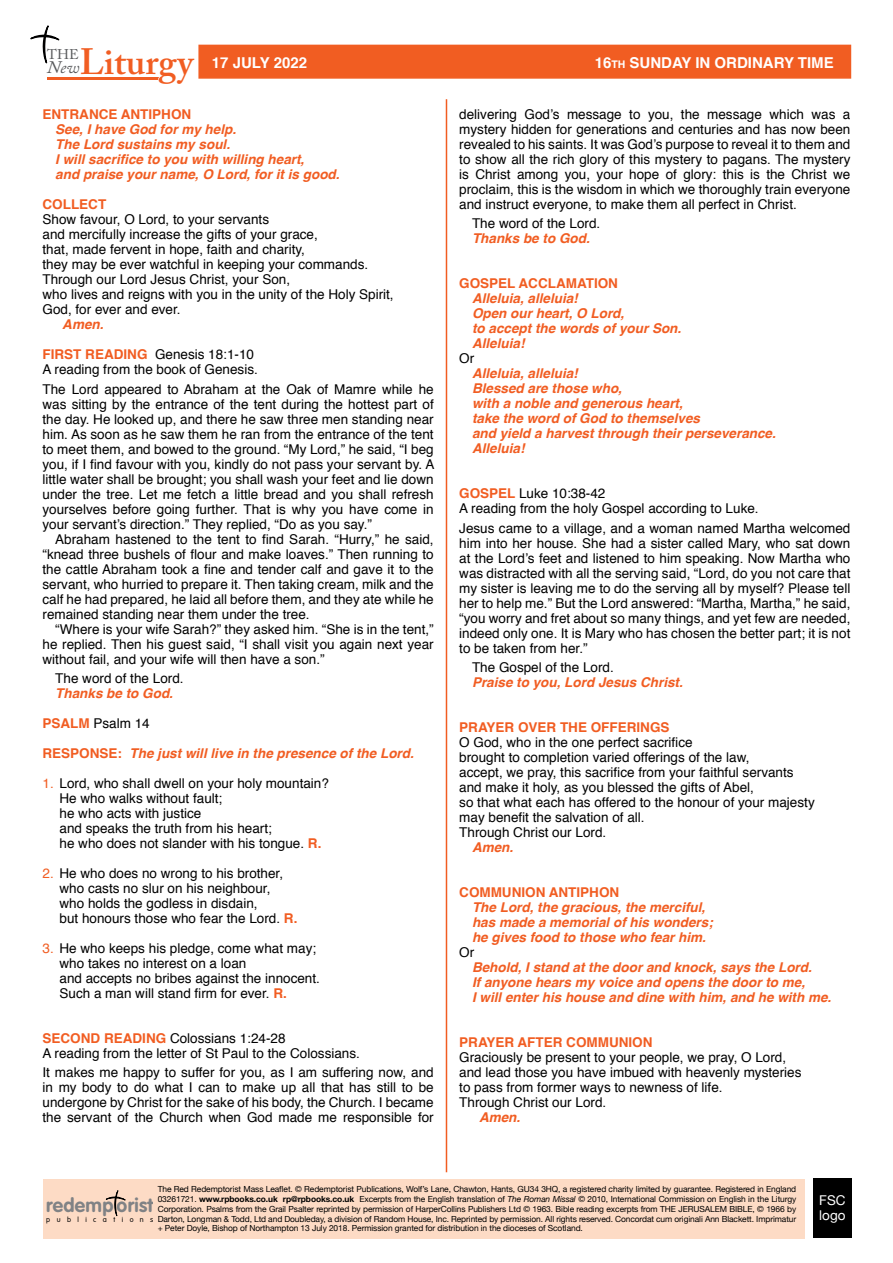
<style>
.page{position:relative;width:893px;height:1263px;background:#fff}
.page>*{position:absolute;margin:0;border:0;box-sizing:border-box;transform-origin:0 0}
.t1{font:600 36.45px "Adobe Caslon Pro";color:#f15d22}
.t2{font:700 19.35px "VAG Rounded";letter-spacing:.015em;color:#808285}
.t3{font:italic 17.55px "Adobe Caslon Pro";color:#58595b}
.t4{font:700 15px "Helvetica";color:#fff}
.t5{font:13.95px "Adobe Caslon Pro";color:#58595b}
.t6{font:13.5px/15px "Helvetica";color:#000}
.t7{font:italic 700 13.5px/15px "Helvetica";color:#f15d22}
.t8{font:700 13.5px "Helvetica";color:#f15d22}
.t9{font:13.5px/15px "Helvetica Neue";color:#fff}
.t10{font:8.4px/9.8px "Helvetica Neue";letter-spacing:-.01em;color:#000;text-align:justify}
.t11{font:300 7.2px "VAG Rounded";letter-spacing:.9em;color:#000}
.s1{font-size:10.5px}
.s2{font-weight:700;color:#f15d22}
.s3{font-style:normal}
.s4{color:#f15d22}
.s5{font-weight:700}
.s6{font-style:italic}
</style>
<div class="page">
<div style="left:198px;top:45px;width:653px;height:34px;background:#f15d22;border:2px solid #f15d22"></div>
<hr style="left:446px;top:99px;width:1px;height:1073px;background:#f15d22">
<hr style="left:47px;top:77px;width:115px;height:3px;background:#f15d22">
<svg style="left:30px;top:25px;width:30px;height:39px"></svg>
<div style="left:43px;top:1179px;width:762px;height:60px;background:#fddbc5"></div>
<svg style="left:105px;top:1190px;width:21px;height:27px"></svg>
<div style="left:813px;top:1179px;width:38px;height:59px;background:#000"></div>
<h1 class="t1" style="left:80px;top:40px;width:115px">Liturgy</h1>
<p class="t4" style="left:212px;top:50px;width:97px">17 JULY 2022</p>
<p class="t4" style="left:595px;top:50px;width:241px">16<span class="s1">th</span> SUNDAY IN ORDINARY TIME</p>
<p class="t5" style="left:47px;top:46px;width:33px">THE</p>
<p class="t3" style="left:47px;top:57px;width:34px">New</p>
<p class="t8" style="left:43px;top:104px;width:150px">ENTRANCE ANTIPHON</p>
<p class="t7" style="left:55px;top:122px;width:286px">See, I have God for my help.<br>The Lord sustains my soul.<br>I will sacrifice to you with willing heart,<br>and praise your name, O Lord, for it is good.</p>
<p class="t8" style="left:43px;top:194px;width:65px">COLLECT</p>
<p class="t6" style="left:43px;top:212px;width:353px">Show favour, O Lord, to your servants<br>and mercifully increase the gifts of your grace,<br>that, made fervent in hope, faith and charity,<br>they may be ever watchful in keeping your commands.<br>Through our Lord Jesus Christ, your Son,<br>who lives and reigns with you in the unity of the Holy Spirit, God, for ever and ever.</p>
<p class="t7" style="left:62px;top:317px;width:43px">Amen.</p>
<p class="t6" style="left:43px;top:347px;width:217px"><span class="s2">FIRST READING</span> Genesis 18:1-10<br>A reading from the book of Genesis.</p>
<p class="t6" style="left:43px;top:382px;width:393px;text-align:justify">The Lord appeared to Abraham at the Oak of Mamre while he was sitting by the entrance of the tent during the hottest part of the day. He looked up, and there he saw three men standing near him. As soon as he saw them he ran from the entrance of the tent to meet them, and bowed to the ground. “My Lord,” he said, “I beg you, if I find favour with you, kindly do not pass your servant by. A little water shall be brought; you shall wash your feet and lie down under the tree. Let me fetch a little bread and you shall refresh yourselves before going further. That is why you have come in your servant’s direction.” They replied, “Do as you say.”</p>
<p class="t6" style="left:43px;top:532px;width:393px;text-align:justify;text-indent:13px">Abraham hastened to the tent to find Sarah. “Hurry,” he said, “knead three bushels of flour and make loaves.” Then running to the cattle Abraham took a fine and tender calf and gave it to the servant, who hurried to prepare it. Then taking cream, milk and the calf he had prepared, he laid all before them, and they ate while he remained standing near them under the tree.</p>
<p class="t6" style="left:43px;top:622px;width:393px;text-align:justify;text-indent:13px">“Where is your wife Sarah?” they asked him. “She is in the tent,” he replied. Then his guest said, “I shall visit you again next year without fail, and your wife will then have a son.”</p>
<p class="t6" style="left:55px;top:671px;width:130px">The word of the Lord.</p>
<p class="t7" style="left:55px;top:686px;width:119px">Thanks be to God.</p>
<p class="t6" style="left:43px;top:716px;width:109px"><span class="s2">PSALM</span> Psalm 14</p>
<p class="t7" style="left:43px;top:746px;width:373px"><span class="s3">RESPONSE:</span> The just will live in the presence of the Lord.</p>
<p class="t6" style="left:60px;top:776px;width:271px;text-indent:-17px"><span class="s4">1.</span> Lord, who shall dwell on your holy mountain?<br>He who walks without fault;<br>he who acts with justice<br>and speaks the truth from his heart;<br>he who does not slander with his tongue. <span class="s2">R.</span></p>
<p class="t6" style="left:60px;top:866px;width:239px;text-indent:-17px"><span class="s4">2.</span> He who does no wrong to his brother, who casts no slur on his neighbour, who holds the godless in disdain,<br>but honours those who fear the Lord. <span class="s2">R.</span></p>
<p class="t6" style="left:60px;top:941px;width:262px;text-indent:-17px"><span class="s4">3.</span> He who keeps his pledge, come what may; who takes no interest on a loan<br>and accepts no bribes against the innocent.<br>Such a man will stand firm for ever. <span class="s2">R.</span></p>
<p class="t6" style="left:43px;top:1031px;width:319px"><span class="s2">SECOND READING</span> Colossians 1:24-28<br>A reading from the letter of St Paul to the Colossians.</p>
<p class="t6" style="left:43px;top:1065px;width:393px;text-align:justify">It makes me happy to suffer for you, as I am suffering now, and in my body to do what I can to make up all that has still to be undergone by Christ for the sake of his body, the Church. I became the servant of the Church when God made me responsible for</p>
<p class="t6" style="left:459px;top:107px;width:393px;text-align:justify">delivering God’s message to you, the message which was a mystery hidden for generations and centuries and has now been revealed to his saints. It was God’s purpose to reveal it to them and to show all the rich glory of this mystery to pagans. The mystery is Christ among you, your hope of glory: this is the Christ we proclaim, this is the wisdom in which we thoroughly train everyone and instruct everyone, to make them all perfect in Christ.</p>
<p class="t6" style="left:472px;top:217px;width:130px">The word of the Lord.</p>
<p class="t7" style="left:472px;top:231px;width:119px">Thanks be to God.</p>
<p class="t8" style="left:459px;top:273px;width:160px">GOSPEL ACCLAMATION</p>
<p class="t7" style="left:472px;top:291px;width:211px">Alleluia, alleluia!<br>Open our heart, O Lord,<br>to accept the words of your Son.<br>Alleluia!</p>
<p class="t6" style="left:459px;top:352px;width:16px">Or</p>
<p class="t7" style="left:472px;top:366px;width:305px">Alleluia, alleluia!<br>Blessed are those who,<br>with a noble and generous heart,<br>take the word of God to themselves<br>and yield a harvest through their perseverance.<br>Alleluia!</p>
<p class="t6" style="left:459px;top:487px;width:301px"><span class="s2">GOSPEL</span> Luke 10:38-42<br>A reading from the holy Gospel according to Luke.</p>
<p class="t6" style="left:459px;top:521px;width:393px;text-align:justify">Jesus came to a village, and a woman named Martha welcomed him into her house. She had a sister called Mary, who sat down at the Lord’s feet and listened to him speaking. Now Martha who was distracted with all the serving said, “Lord, do you not care that my sister is leaving me to do the serving all by myself? Please tell her to help me.” But the Lord answered: “Martha, Martha,” he said, “you worry and fret about so many things, and yet few are needed, indeed only one. It is Mary who has chosen the better part; it is not to be taken from her.”</p>
<p class="t6" style="left:472px;top:660px;width:143px">The Gospel of the Lord.</p>
<p class="t7" style="left:472px;top:675px;width:212px">Praise to you, Lord Jesus Christ.</p>
<p class="t8" style="left:459px;top:716px;width:212px">PRAYER OVER THE OFFERINGS</p>
<p class="t6" style="left:459px;top:735px;width:357px">O God, who in the one perfect sacrifice<br>brought to completion varied offerings of the law,<br>accept, we pray, this sacrifice from your faithful servants and make it holy, as you blessed the gifts of Abel,<br>so that what each has offered to the honour of your majesty may benefit the salvation of all.<br>Through Christ our Lord.</p>
<p class="t7" style="left:472px;top:840px;width:43px">Amen.</p>
<p class="t8" style="left:459px;top:881px;width:161px">COMMUNION ANTIPHON</p>
<p class="t7" style="left:472px;top:900px;width:242px">The Lord, the gracious, the merciful, has made a memorial of his wonders; he gives food to those who fear him.</p>
<p class="t6" style="left:459px;top:945px;width:16px">Or</p>
<p class="t7" style="left:472px;top:960px;width:361px">Behold, I stand at the door and knock, says the Lord.<br>If anyone hears my voice and opens the door to me,<br>I will enter his house and dine with him, and he with me.</p>
<p class="t8" style="left:459px;top:1031px;width:195px">PRAYER AFTER COMMUNION</p>
<p class="t6" style="left:459px;top:1050px;width:344px">Graciously be present to your people, we pray, O Lord, and lead those you have imbued with heavenly mysteries to pass from former ways to newness of life.<br>Through Christ our Lord.</p>
<p class="t7" style="left:479px;top:1110px;width:43px">Amen.</p>
<p class="t10" style="left:158px;top:1185px;width:640px">The Red Redemptorist Mass Leaflet. © Redemptorist Publications, Wolf’s Lane, Chawton, Hants, GU34 3HQ, a registered charity limited by guarantee. Registered in England 03261721. <span class="s5">www.rpbooks.co.uk rp@rpbooks.co.uk</span> Excerpts from the English translation of <span class="s6">The Roman Missal</span> © 2010, International Commission on English in the Liturgy Corporation. Psalms from the Grail Psalter reprinted by permission of HarperCollins Publishers Ltd © 1963. Bible reading excerpts from THE JERUSALEM BIBLE, © 1966 by Darton, Longman &amp; Todd, Ltd and Doubleday, a division of Random House, Inc. Reprinted by permission. All rights reserved. Concordat cum originali Ann Blackett. Imprimatur + Peter Doyle, Bishop of Northampton 13 July 2018. Permission granted for distribution in the dioceses of Scotland.</p>
<p class="t9" style="left:819px;top:1193px;width:28px">FSC logo</p>
<h2 class="t2" style="left:46px;top:1194px;width:109px">redemp orist</h2>
<p class="t11" style="left:46px;top:1215px;width:109px">publications</p>
</div>
